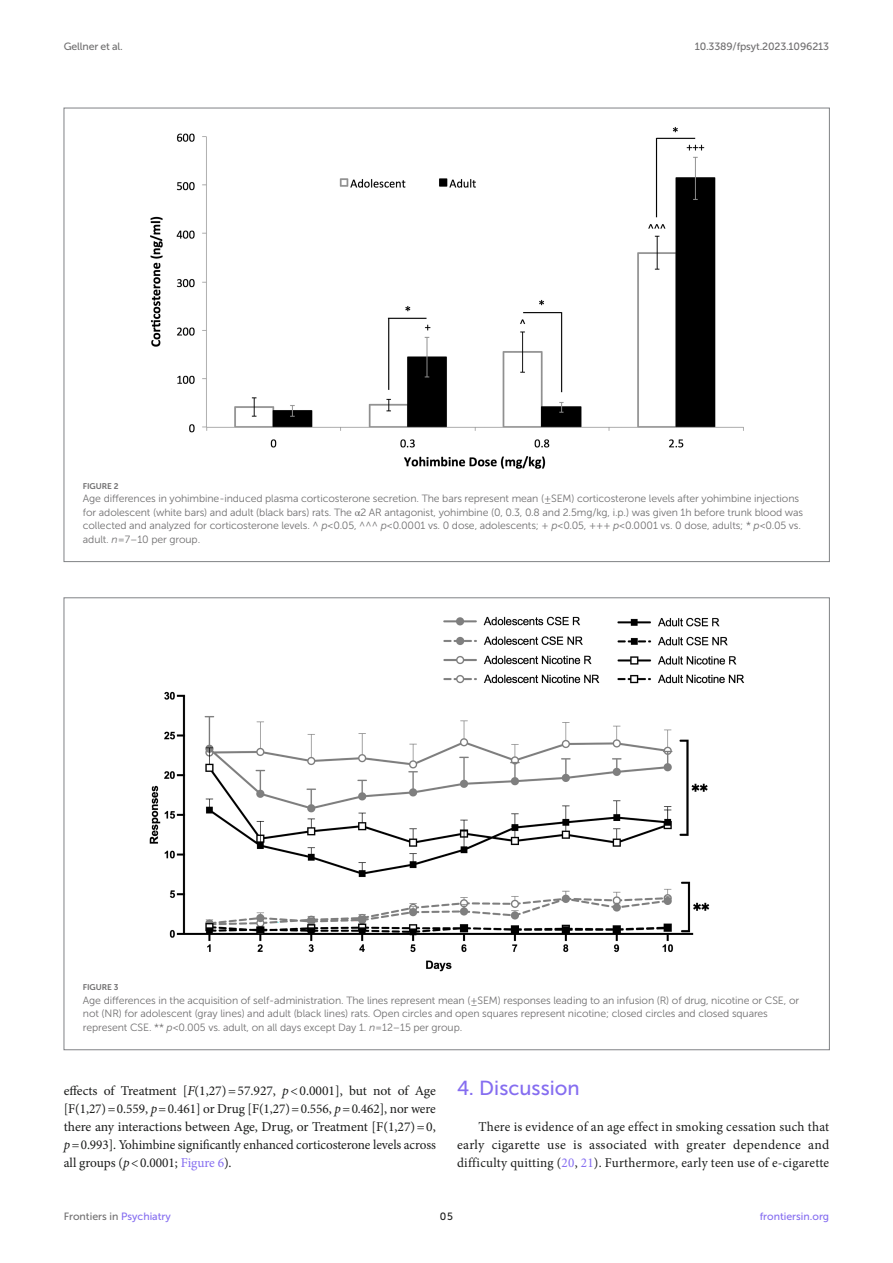
<style>
.page{position:relative;width:893px;height:1263px;background:#fff}
.page>*{position:absolute;margin:0;border:0;box-sizing:border-box;transform-origin:0 0}
.HEAD_1{font:20.25px "Museo Sans 500";color:#856df0}
.TEXT_FLUSH{font:13.5px/18px "Minion Pro";letter-spacing:.005em;color:#1b1c1b;text-align:justify}
.FIG_LEG{font:10.5px/13.5px "Museo Sans 300";letter-spacing:-.01em;color:#706f70}
.t1{font:10.5px "Museo Sans 500";letter-spacing:-.015em;color:#706f70}
.t2{font:10.5px "Museo Sans 500";color:#856df0}
.t3{font:10.5px "Museo Sans 500";color:#1b1c1b}
.FIG_HD{font:8.25px "Museo Sans 700";letter-spacing:-.01em;color:#706f70}
.s1{font-family:"STIX General"}
.s2{font-style:italic}
.s3{color:#856df0}
</style>
<div class="page">
<img style="left:150px;top:127px;width:594px;height:342px">
<img style="left:149px;top:617px;width:595px;height:354px">
<p class="t1" style="left:64px;top:41px;width:61px">Gellner et al.</p>
<p class="t1" style="left:695px;top:41px;width:136px">10.3389/fpsyt.2023.1096213</p>
<p class="FIG_HD" style="left:83px;top:481px;width:37px">FIGURE 2</p>
<p class="FIG_LEG" style="left:83px;top:492px;width:722px">Age differences in yohimbine-induced plasma corticosterone secretion. The bars represent mean (±SEM) corticosterone levels after yohimbine injections for adolescent (white bars) and adult (black bars) rats. The <span class="s1">α</span>2 AR antagonist, yohimbine (0, 0.3, 0.8 and 2.5 mg/kg, i.p.) was given 1 h before trunk blood was collected and analyzed for corticosterone levels. ^ <span class="s2">p</span> &lt; 0.05, ^^^ <span class="s2">p</span> &lt; 0.0001 vs. 0 dose, adolescents; + <span class="s2">p</span> &lt; 0.05, +++ <span class="s2">p</span> &lt; 0.0001 vs. 0 dose, adults; * <span class="s2">p</span> &lt; 0.05 vs. adult. <span class="s2">n</span> = 7–10 per group.</p>
<p class="FIG_HD" style="left:83px;top:983px;width:37px">FIGURE 3</p>
<p class="FIG_LEG" style="left:83px;top:993px;width:718px">Age differences in the acquisition of self-administration. The lines represent mean (±SEM) responses leading to an infusion (R) of drug, nicotine or CSE, or not (NR) for adolescent (gray lines) and adult (black lines) rats. Open circles and open squares represent nicotine; closed circles and closed squares represent CSE. ** <span class="s2">p</span> &lt; 0.005 vs. adult, on all days except Day 1. <span class="s2">n</span> = 12–15 per group.</p>
<p class="TEXT_FLUSH" style="left:64px;top:1082px;width:374px">effects of Treatment [<span class="s2">F</span>(1,27)=57.927, <span class="s2">p</span>&lt;0.0001], but not of Age [F(1,27)=0.559, <span class="s2">p</span>=0.461] or Drug [F(1,27)=0.556, <span class="s2">p</span>=0.462], nor were there any interactions between Age, Drug, or Treatment [F(1,27)=0, <span class="s2">p</span>=0.993]. Yohimbine significantly enhanced corticosterone levels across all groups (<span class="s2">p</span>&lt;0.0001; <span class="s3">Figure 6</span>).</p>
<p class="HEAD_1" style="left:457px;top:1077px;width:124px">4. Discussion</p>
<p class="TEXT_FLUSH" style="left:457px;top:1118px;width:374px;text-indent:21px">There is evidence of an age effect in smoking cessation such that early cigarette use is associated with greater dependence and difficulty quitting (<span class="s3">20</span>, <span class="s3">21</span>). Furthermore, early teen use of e-cigarette</p>
<p class="t1" style="left:64px;top:1211px;width:109px">Frontiers in <span class="s3">Psychiatry</span></p>
<p class="t3" style="left:440px;top:1211px;width:14px">05</p>
<p class="t2" style="left:760px;top:1211px;width:71px">frontiersin.org</p>
</div>
